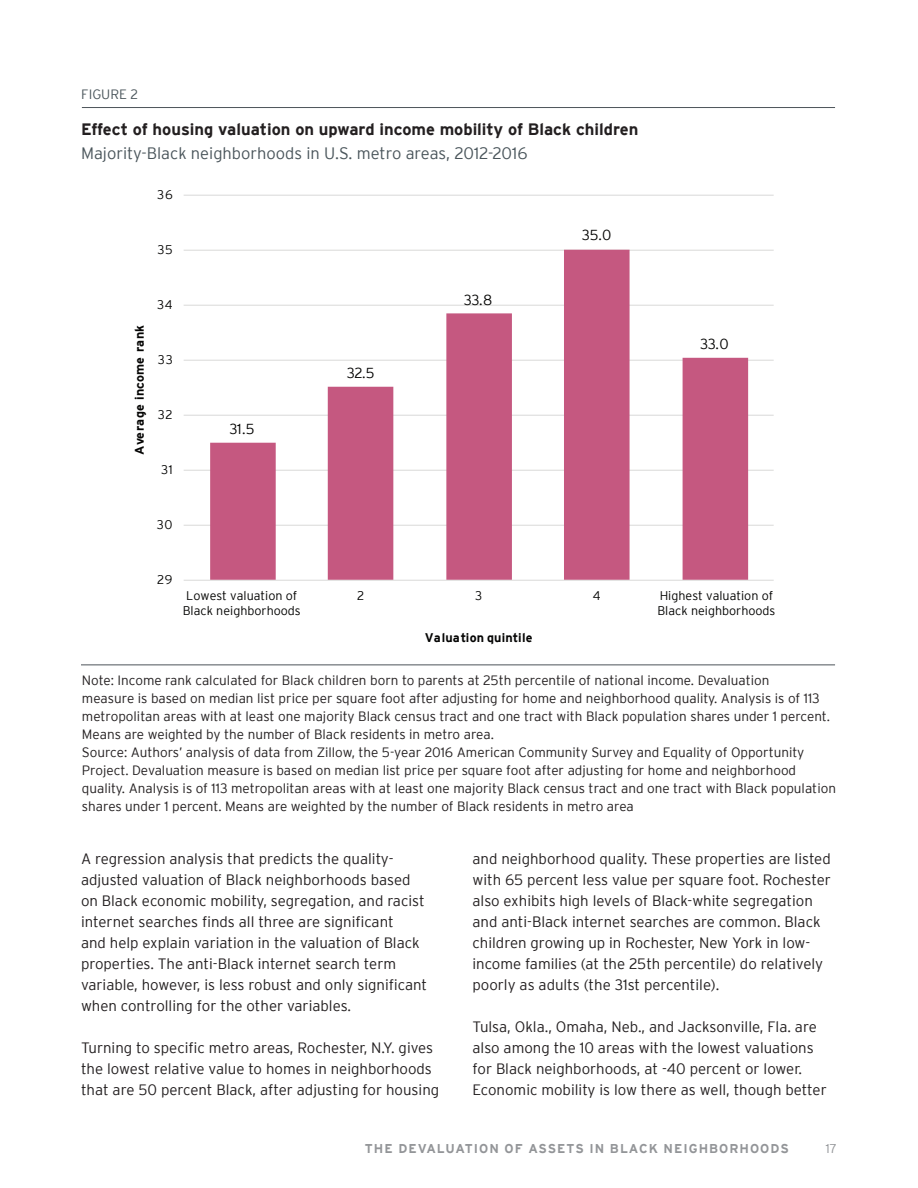
<style>
.page{position:relative;width:918px;height:1188px;background:#fff}
.page>*{position:absolute;margin:0;border:0;box-sizing:border-box;transform-origin:0 0}
.t1{font:700 16.5px "Interstate";color:#231f20}
.t2{font:300 16.5px "Interstate";color:#4a555b}
.t3{font:300 15px/21px "Interstate";color:#231f20}
.t4{font:300 14.55px "Interstate";letter-spacing:-.03em;color:#050504}
.t5{font:300 13.5px/18px "Interstate";color:#231f20}
.t6{font:300 13.5px "Interstate";color:#4a555b}
.t7{font:700 12.75px "Interstate";letter-spacing:.08em;color:#939598}
.t8{font:300 12.75px "Interstate";color:#939598}
.t9{font:300 12.6px/15px "Interstate";color:#050504}
.t10{font:700 12.6px "Interstate";letter-spacing:.005em;color:#050504}
.t11{font:700 12.6px "Interstate";letter-spacing:.025em;color:#050504}
</style>
<div class="page">
<hr style="left:81px;top:664px;width:754px;height:1px;background:#4d545a">
<hr style="left:82px;top:107px;width:753px;height:1px;background:#4d545a">
<hr style="left:184px;top:195px;width:590px;height:1px;background:#d9d9d8">
<hr style="left:184px;top:250px;width:590px;height:1px;background:#d9d9d8">
<hr style="left:184px;top:305px;width:590px;height:1px;background:#d9d9d8">
<hr style="left:184px;top:360px;width:590px;height:1px;background:#d9d9d8">
<hr style="left:184px;top:415px;width:590px;height:1px;background:#d9d9d8">
<hr style="left:184px;top:470px;width:590px;height:1px;background:#d9d9d8">
<hr style="left:184px;top:525px;width:590px;height:1px;background:#d9d9d8">
<hr style="left:184px;top:580px;width:590px;height:1px;background:#d9d9d8">
<svg style="left:210px;top:250px;width:538px;height:330px"></svg>
<p class="t6" style="left:81px;top:87px;width:59px">FIGURE 2</p>
<p class="t1" style="left:81px;top:120px;width:559px">Effect of housing valuation on upward income mobility of Black children</p>
<p class="t2" style="left:81px;top:144px;width:448px">Majority-Black neighborhoods in U.S. metro areas, 2012-2016</p>
<p class="t9" style="left:157px;top:187px;width:17px">36</p>
<p class="t9" style="left:157px;top:242px;width:17px">35</p>
<p class="t10" style="left:133px;top:455px;width:131px;rotate:-90deg">Average income rank</p>
<p class="t9" style="left:157px;top:297px;width:17px">34</p>
<p class="t9" style="left:158px;top:352px;width:16px">33</p>
<p class="t9" style="left:158px;top:407px;width:16px">32</p>
<p class="t9" style="left:161px;top:462px;width:13px">31</p>
<p class="t9" style="left:157px;top:517px;width:17px">30</p>
<p class="t4" style="left:229px;top:421px;width:27px">31.5</p>
<p class="t4" style="left:347px;top:365px;width:30px">32.5</p>
<p class="t4" style="left:464px;top:291px;width:30px">33.8</p>
<p class="t4" style="left:582px;top:227px;width:31px">35.0</p>
<p class="t9" style="left:157px;top:572px;width:17px">29</p>
<p class="t9" style="left:183px;top:588px;width:120px">Lowest valuation of<br>Black neighborhoods</p>
<p class="t9" style="left:357px;top:588px;width:9px">2</p>
<p class="t9" style="left:475px;top:588px;width:9px">3</p>
<p class="t9" style="left:593px;top:588px;width:9px">4</p>
<p class="t11" style="left:425px;top:630px;width:109px">Valuation quintile</p>
<p class="t4" style="left:700px;top:336px;width:30px">33.0</p>
<p class="t9" style="left:657px;top:588px;width:120px">Highest valuation of<br>Black neighborhoods</p>
<p class="t5" style="left:82px;top:671px;width:750px">Note: Income rank calculated for Black children born to parents at 25th percentile of national income. Devaluation<br>measure is based on median list price per square foot after adjusting for home and neighborhood quality. Analysis is of 113 metropolitan areas with at least one majority Black census tract and one tract with Black population shares under 1 percent.<br>Means are weighted by the number of Black residents in metro area.</p>
<p class="t5" style="left:82px;top:743px;width:756px">Source: Authors’ analysis of data from Zillow, the 5-year 2016 American Community Survey and Equality of Opportunity Project. Devaluation measure is based on median list price per square foot after adjusting for home and neighborhood quality. Analysis is of 113 metropolitan areas with at least one majority Black census tract and one tract with Black population shares under 1 percent. Means are weighted by the number of Black residents in metro area</p>
<p class="t3" style="left:81px;top:848px;width:348px">A regression analysis that predicts the quality&shy;adjusted valuation of Black neighborhoods based on Black economic mobility, segregation, and racist internet searches finds all three are significant<br>and help explain variation in the valuation of Black properties. The anti-Black internet search term variable, however, is less robust and only significant when controlling for the other variables.</p>
<p class="t3" style="left:81px;top:1037px;width:360px">Turning to specific metro areas, Rochester, N.Y. gives the lowest relative value to homes in neighborhoods that are 50 percent Black, after adjusting for housing</p>
<p class="t3" style="left:472px;top:848px;width:360px">and neighborhood quality. These properties are listed with 65 percent less value per square foot. Rochester also exhibits high levels of Black-white segregation and anti-Black internet searches are common. Black children growing up in Rochester, New York in low&shy;income families (at the 25th percentile) do relatively poorly as adults (the 31st percentile).</p>
<p class="t3" style="left:472px;top:1016px;width:356px">Tulsa, Okla., Omaha, Neb., and Jacksonville, Fla. are also among the 10 areas with the lowest valuations for Black neighborhoods, at -40 percent or lower.<br>Economic mobility is low there as well, though better</p>
<p class="t7" style="left:365px;top:1142px;width:425px">THE DEVALUATION OF ASSETS IN BLACK NEIGHBORHOODS</p>
<p class="t8" style="left:826px;top:1141px;width:13px">17</p>
</div>
